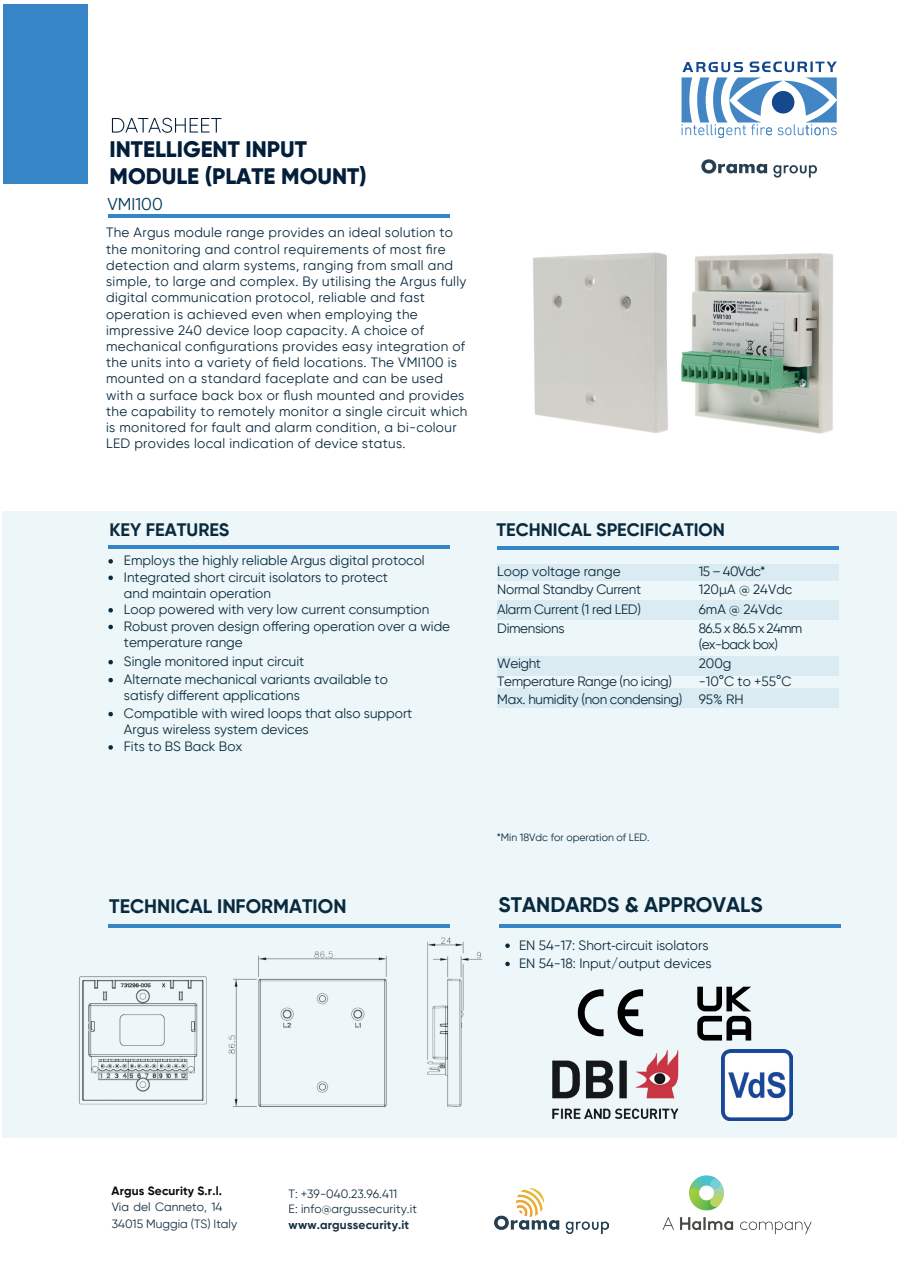
<style>
.page{position:relative;width:902px;height:1273px;background:#fff}
.page>*{position:absolute;margin:0;border:0;box-sizing:border-box;transform-origin:0 0}
.t1{font:800 22.5px/27px "Gilroy";color:#021e3a}
.t2{font:700 21px "Gilroy";color:#092a3e}
.t3{font:700 19.5px "Gilroy";color:#092a3e}
.t4{font:700 18px "Gilroy";color:#092a3e}
.t5{font:17.1px "Gilroy";color:#013a59}
.t6{font:13.5px/16.2px "Gilroy";letter-spacing:.025em;color:#092a3e}
.t7{font:13.5px/16.4px "Gilroy";color:#092a3e}
.t8{font:13.5px/18.3px "Gilroy";letter-spacing:-.025em;color:#092a3e}
.t9{font:13.5px/16.2px "Gilroy";letter-spacing:-.05em;color:#092a3e}
.t10{font:12px/16.5px "Gilroy";color:#143041}
.t11{font:700 12px "Gilroy";letter-spacing:.015em;color:#143041}
.t12{font:700 12px "Gilroy";letter-spacing:.01em;color:#080a0d}
.t13{font:10.5px "Gilroy";color:#092a3e}
.s1{font-family:"Myriad Pro"}
</style>
<div class="page">
<div style="left:4px;top:4px;width:84px;height:180px;background:#3685c6"></div>
<hr style="left:108px;top:215px;width:341px;height:3px;background:#3685c6">
<svg style="left:112px;top:118px;width:109px;height:15px"></svg>
<div style="left:2px;top:511px;width:894px;height:626px;background:#edf6f8"></div>
<hr style="left:108px;top:924px;width:341px;height:3px;background:#3685c6">
<hr style="left:499px;top:924px;width:341px;height:3px;background:#3685c6">
<hr style="left:496px;top:546px;width:342px;height:3px;background:#3685c6">
<hr style="left:108px;top:545px;width:341px;height:3px;background:#3685c6">
<div style="left:497px;top:564px;width:341px;height:17px;background:#dbebf2"></div>
<div style="left:497px;top:601px;width:341px;height:19px;background:#dbebf2"></div>
<div style="left:497px;top:656px;width:341px;height:20px;background:#dbebf2"></div>
<div style="left:497px;top:689px;width:341px;height:19px;background:#dbebf2"></div>
<img style="left:577px;top:989px;width:67px;height:48px">
<svg style="left:697px;top:986px;width:53px;height:54px"></svg>
<img style="left:662px;top:1175px;width:150px;height:60px">
<img style="left:494px;top:1188px;width:114px;height:45px">
<svg style="left:108px;top:559px;width:5px;height:4px"></svg>
<svg style="left:108px;top:575px;width:5px;height:5px"></svg>
<svg style="left:108px;top:608px;width:5px;height:4px"></svg>
<svg style="left:108px;top:660px;width:5px;height:4px"></svg>
<svg style="left:108px;top:624px;width:5px;height:5px"></svg>
<svg style="left:108px;top:678px;width:5px;height:4px"></svg>
<svg style="left:108px;top:712px;width:5px;height:4px"></svg>
<svg style="left:108px;top:745px;width:5px;height:4px"></svg>
<svg style="left:701px;top:159px;width:65px;height:14px"></svg>
<svg style="left:773px;top:165px;width:43px;height:13px"></svg>
<svg style="left:681px;top:62px;width:155px;height:76px"></svg>
<svg style="left:505px;top:943px;width:4px;height:5px"></svg>
<svg style="left:505px;top:961px;width:4px;height:5px"></svg>
<img style="left:552px;top:1050px;width:127px;height:69px">
<img style="left:721px;top:1049px;width:71px;height:71px">
<img style="left:78px;top:976px;width:129px;height:129px">
<img style="left:228px;top:937px;width:255px;height:170px">
<img style="left:533px;top:252px;width:300px;height:182px">
<h1 class="t1" style="left:109px;top:136px;width:258px">INTELLIGENT INPUT<br>MODULE (PLATE MOUNT)</h1>
<p class="t5" style="left:107px;top:193px;width:57px">VMI100</p>
<p class="t6" style="left:106px;top:224px;width:362px">The Argus module range provides an ideal solution to the monitoring and control requirements of most fire detection and alarm systems, ranging from small and simple, to large and complex. By utilising the Argus fully digital communication protocol, reliable and fast operation is achieved even when employing the impressive 240 device loop capacity. A choice of mechanical configurations provides easy integration of the units into a variety of field locations. The VMI100 is mounted on a standard faceplate and can be used with a surface back box or flush mounted and provides the capability to remotely monitor a single circuit which is monitored for fault and alarm condition, a bi-colour LED provides local indication of device status.</p>
<h3 class="t4" style="left:109px;top:518px;width:121px">KEY FEATURES</h3>
<h3 class="t4" style="left:496px;top:518px;width:230px">TECHNICAL SPECIFICATION</h3>
<p class="t7" style="left:124px;top:552px;width:307px">Employs the highly reliable Argus digital protocol Integrated short circuit isolators to protect<br>and maintain operation<br>Loop powered with very low current consumption</p>
<p class="t7" style="left:124px;top:653px;width:182px">Single monitored input circuit</p>
<p class="t7" style="left:124px;top:617px;width:327px">Robust proven design offering operation over a wide temperature range</p>
<p class="t7" style="left:124px;top:671px;width:265px">Alternate mechanical variants available to satisfy different applications</p>
<p class="t7" style="left:124px;top:704px;width:290px">Compatible with wired loops that also support<br>Argus wireless system devices<br>Fits to BS Back Box</p>
<p class="t7" style="left:497px;top:562px;width:125px">Loop voltage range</p>
<p class="t6" style="left:698px;top:562px;width:68px">15 – 40Vdc*</p>
<p class="t8" style="left:497px;top:579px;width:145px">Normal Standby Current</p>
<p class="t7" style="left:698px;top:580px;width:95px">120µA @ 24Vdc</p>
<p class="t8" style="left:497px;top:600px;width:145px">Alarm Current (1 red LED)</p>
<p class="t7" style="left:698px;top:601px;width:85px">6mA @ 24Vdc</p>
<p class="t8" style="left:497px;top:619px;width:69px">Dimensions</p>
<p class="t9" style="left:698px;top:620px;width:105px">86.5 x 86.5 x 24mm (ex-back box)</p>
<p class="t8" style="left:497px;top:672px;width:176px">Temperature Range (no icing)</p>
<p class="t6" style="left:497px;top:655px;width:45px">Weight</p>
<p class="t6" style="left:698px;top:655px;width:34px">200g</p>
<p class="t8" style="left:497px;top:672px;width:295px;text-indent:201px">-10°C to +55°C<br>Max. humidity (non condensing) 95% RH</p>
<p class="t13" style="left:496px;top:830px;width:154px">*Min 18Vdc for operation of LED.</p>
<h3 class="t3" style="left:109px;top:893px;width:238px">TECHNICAL INFORMATION</h3>
<h2 class="t2" style="left:498px;top:891px;width:265px">STANDARDS &amp; APPROVALS</h2>
<p class="t7" style="left:519px;top:937px;width:191px">EN 54-17: Short<span class="s1">‐</span>circuit isolators</p>
<p class="t12" style="left:112px;top:1183px;width:112px">Argus Security S.r.l.</p>
<p class="t10" style="left:112px;top:1198px;width:127px">Via del Canneto, 14<br>34015 Muggia (TS) Italy</p>
<p class="t10" style="left:288px;top:1185px;width:130px;line-height:15.8px">T: +39-040.23.96.411<br>E: info@argussecurity.it</p>
<p class="t11" style="left:288px;top:1217px;width:122px">www.argussecurity.it</p>
<p class="t7" style="left:519px;top:955px;width:194px">EN 54-18: Input/output devices</p>
</div>
